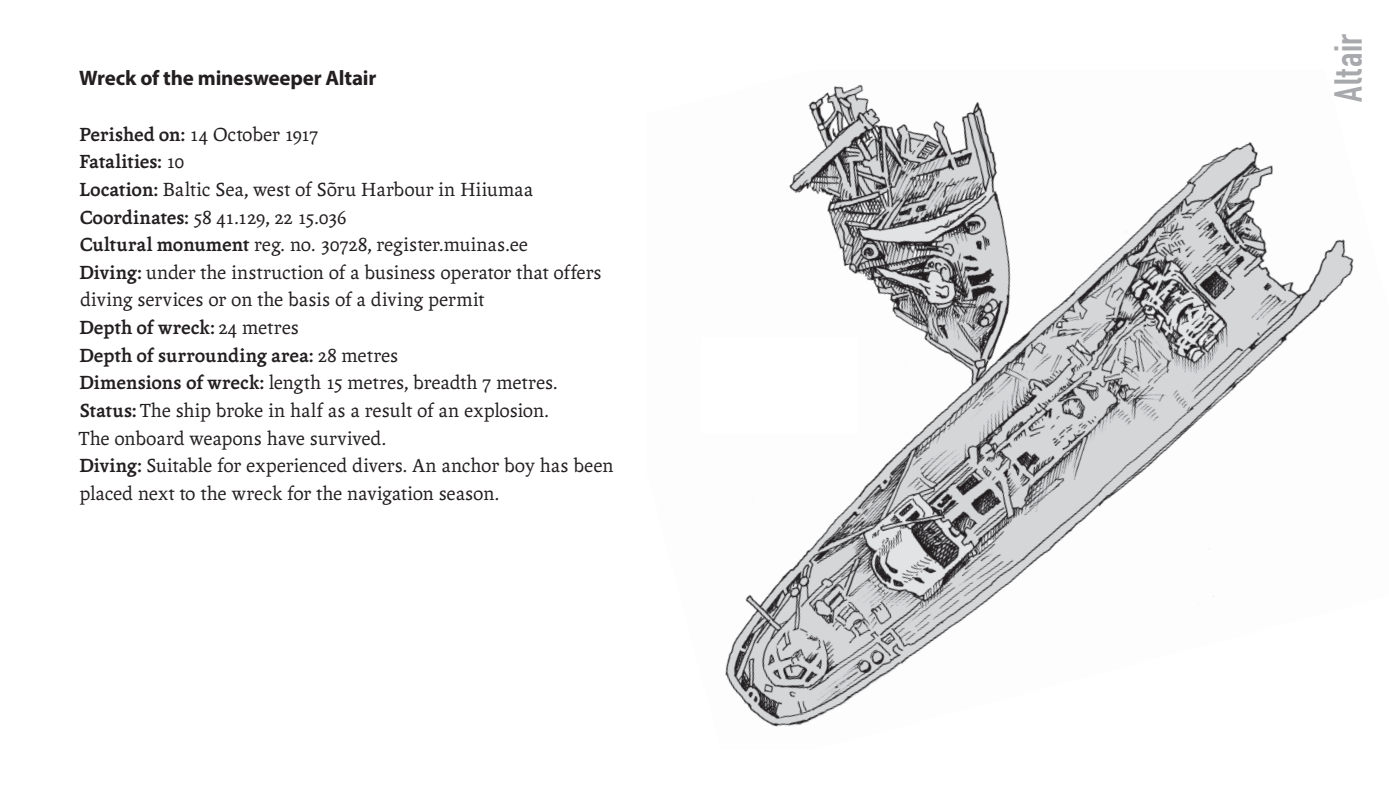
<style>
.page{position:relative;width:1389px;height:794px;background:#fff}
.page>*{position:absolute;margin:0;border:0;box-sizing:border-box;transform-origin:0 0}
.t1{font:38.5px "DIN Engschrift Std";letter-spacing:.025em;color:#a8a9ad}
.t2{font:700 21px "Myriad Pro";letter-spacing:-.01em;color:#231f20}
.t3{font:20.47px/27.7px "Andralis ND Os F";color:#231f20}
.s1{font-weight:700}
</style>
<div class="page">
<img style="left:725px;top:84px;width:629px;height:643px">
<div style="left:701px;top:337px;width:156px;height:97px;background:#fff"></div>
<div style="left:1308px;top:724px;width:81px;height:70px;background:#fff"></div>
<p class="t2" style="left:79px;top:64px;width:299px">Wreck of the minesweeper Altair</p>
<p class="t3" style="left:79px;top:120px;width:536px"><span class="s1">Perished on:</span> 14 October 1917<br><span class="s1">Fatalities:</span> 10<br><span class="s1">Location:</span> Baltic Sea, west of Sõru Harbour in Hiiumaa <span class="s1">Coordinates:</span> 58 41.129, 22 15.036<br><span class="s1">Cultural monument</span> reg. no. 30728, register.muinas.ee<br><span class="s1">Diving:</span> under the instruction of a business operator that offers diving services or on the basis of a diving permit<br><span class="s1">Depth of wreck:</span> 24 metres<br><span class="s1">Depth of surrounding area:</span> 28 metres<br><span class="s1">Dimensions of wreck:</span> length 15 metres, breadth 7 metres.<br><span class="s1">Status:</span> The ship broke in half as a result of an explosion.<br>The onboard weapons have survived.<br><span class="s1">Diving:</span> Suitable for experienced divers. An anchor boy has been placed next to the wreck for the navigation season.</p>
<h1 class="t1" style="left:1326px;top:102px;width:69px;rotate:-90deg">Altair</h1>
</div>
